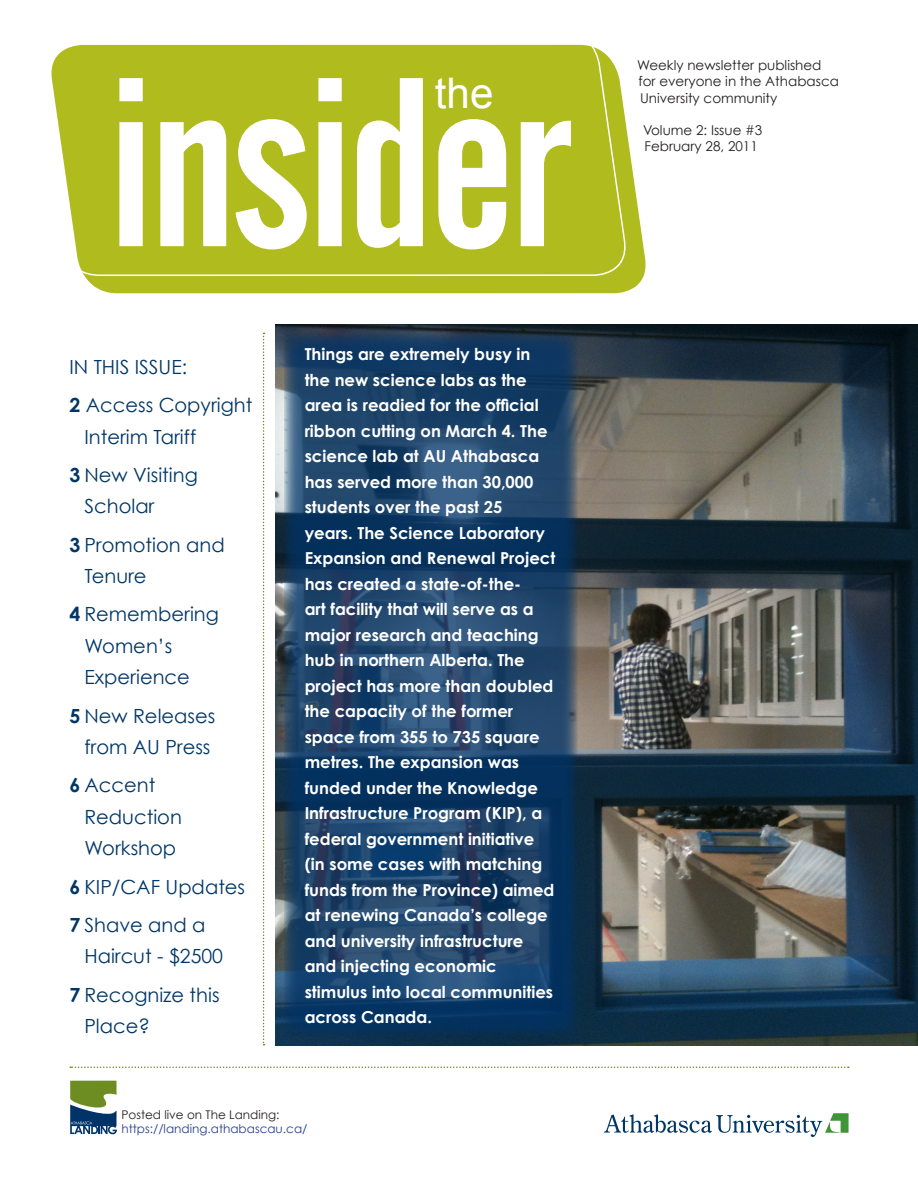
<style>
.page{position:relative;width:918px;height:1188px;background:#fff}
.page>*{position:absolute;margin:0;border:0;box-sizing:border-box;transform-origin:0 0}
.t1{font:238.05px "Alternate Gothic No 2 BT";letter-spacing:-.02em;color:#fff}
.t2{font:42.15px "Arial";color:#fff}
.Headline{font:19.5px/31.5px "Century Gothic";color:#003667}
.t3{font:700 16.5px/25.5px "Century Gothic";color:#fff}
.t4{font:13.5px/16.2px "Century Gothic";color:#231f20}
.t5{font:12px "Century Gothic";color:#253f8e}
.t6{font:12px "Century Gothic";color:#231f20}
.s1{font-weight:700}
</style>
<div class="page">
<svg style="left:85px;top:160px;width:561px;height:133px;background:#b8c234"></svg>
<svg style="left:604px;top:1113px;width:245px;height:24px"></svg>
<svg style="left:70px;top:1081px;width:47px;height:53px"></svg>
<div style="left:51px;top:44px;width:580px;height:233px;background:#b0bb1d"></div>
<svg style="left:263px;top:333px;width:2px;height:712px"></svg>
<svg style="left:70px;top:1067px;width:779px;height:1px"></svg>
<img style="left:275px;top:324px;width:643px;height:721px">
<svg style="left:284px;top:333px;width:294px;height:704px;background:#1c4269"></svg>
<p class="t1" style="left:108px;top:31px;width:465px">insider</p>
<p class="t2" style="left:435px;top:66px;width:60px">the</p>
<p class="Headline" style="left:69px;top:351px;width:119px">IN THIS ISSUE:</p>
<p class="Headline" style="left:84px;top:389px;width:170px;text-indent:-15px"><span class="s1">2</span> Access Copyright<br>Interim Tariff</p>
<p class="Headline" style="left:84px;top:459px;width:115px;text-indent:-15px"><span class="s1">3</span> New Visiting<br>Scholar</p>
<p class="Headline" style="left:84px;top:529px;width:142px;text-indent:-15px"><span class="s1">3</span> Promotion and<br>Tenure</p>
<p class="Headline" style="left:84px;top:598px;width:136px;text-indent:-15px"><span class="s1">4</span> Remembering<br>Women’s<br>Experience</p>
<p class="Headline" style="left:69px;top:700px;width:147px;text-align:center"><span class="s1">5</span> New Releases from AU Press</p>
<p class="Headline" style="left:84px;top:769px;width:99px;text-indent:-15px"><span class="s1">6</span> Accent<br>Reduction<br>Workshop</p>
<p class="Headline" style="left:69px;top:871px;width:177px"><span class="s1">6</span> KIP/CAF Updates</p>
<p class="Headline" style="left:84px;top:909px;width:140px;text-indent:-15px"><span class="s1">7</span> Shave and a<br>Haircut - $2500</p>
<p class="Headline" style="left:84px;top:979px;width:137px;text-indent:-15px"><span class="s1">7</span> Recognize this<br>Place?</p>
<p class="t3" style="left:305px;top:341px;width:252px">Things are extremely busy in the new science labs as the area is readied for the official ribbon cutting on March 4. The science lab at AU Athabasca has served more than 30,000 students over the past 25<br>years. The Science Laboratory<br>Expansion and Renewal Project has created a state-of-the-<br>art facility that will serve as a major research and teaching hub in northern Alberta. The project has more than doubled the capacity of the former space from 355 to 735 square metres. The expansion was funded under the Knowledge<br>Infrastructure Program (KIP), a federal government initiative (in some cases with matching funds from the Province) aimed at renewing Canada’s college and university infrastructure and injecting economic stimulus into local communities across Canada.</p>
<p class="t6" style="left:122px;top:1107px;width:160px">Posted live on The Landing:</p>
<p class="t5" style="left:122px;top:1121px;width:187px">https://landing.athabascau.ca/</p>
<p class="t4" style="left:637px;top:57px;width:203px">Weekly newsletter published for everyone in the Athabasca<br>University community</p>
<p class="t4" style="left:643px;top:122px;width:121px">Volume 2: Issue #3</p>
<p class="t4" style="left:645px;top:138px;width:115px">February 28, 2011</p>
</div>
